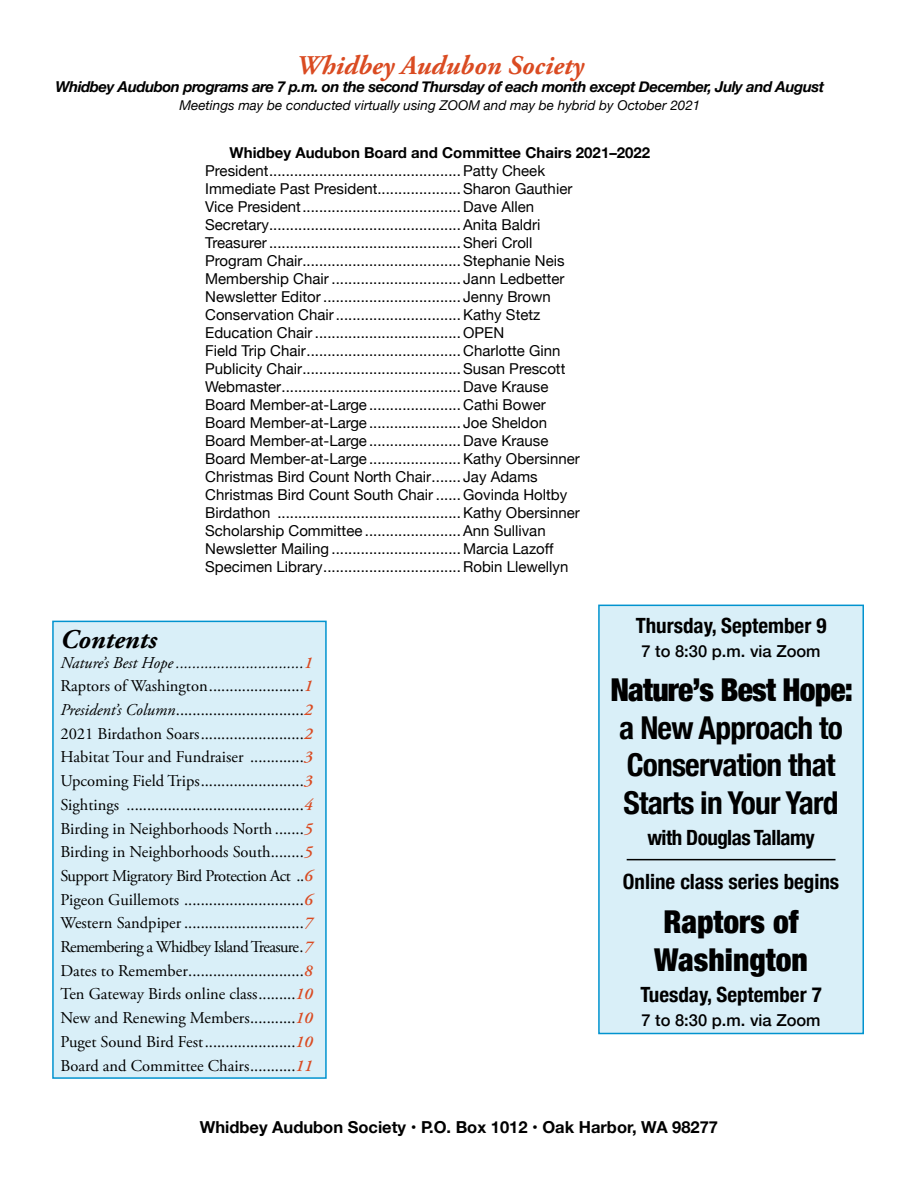
<style>
.page{position:relative;width:918px;height:1188px;background:#fff}
.page>*{position:absolute;margin:0;border:0;box-sizing:border-box;transform-origin:0 0}
.t1{font:700 condensed 31.5px/37.8px "Helvetica Neue";letter-spacing:-.025em;color:#000}
.t2{font:900 condensed 31.5px/37.8px "Helvetica Neue";color:#000}
.t3{font:900 condensed 31.5px "Helvetica Neue";letter-spacing:-.025em;color:#000}
.t4{font:italic 700 27px "Adobe Garamond Pro";color:#da4b22}
.t5{font:italic 700 27px "Adobe Garamond Pro";color:#000}
.t6{font:700 condensed 21px/43.8px "Helvetica Neue";color:#000;text-align:center}
.t7{font:16.5px/23.7px "Adobe Garamond Pro";color:#000;text-align:justify}
.t8{font:700 16.5px "Helvetica Neue";color:#000}
.t9{font:500 16.5px "Helvetica Neue";color:#000}
.t10{font:15px/18px "Helvetica Neue";color:#000}
.t11{font:italic 700 15px "Helvetica Neue";letter-spacing:-.03em;color:#000}
.t12{font:700 15px "Helvetica Neue";color:#000}
.t13{font:italic 13.5px "Helvetica Neue";color:#000}
.s1{font-style:italic}
.s2{font-weight:600;font-style:italic;color:#da4b22}
</style>
<div class="page">
<div style="left:53px;top:621px;width:273px;height:457px;background:#d9eff8"></div>
<div style="left:52px;top:621px;width:275px;height:458px;border:2px solid #0193cf"></div>
<div style="left:599px;top:605px;width:264px;height:429px;background:#d9eff8"></div>
<hr style="left:627px;top:859px;width:208px;height:1px;background:#000">
<div style="left:598px;top:605px;width:266px;height:429px;border:2px solid #0193cf"></div>
<h2 class="t4" style="left:296px;top:49px;width:290px">Whidbey Audubon Society</h2>
<p class="t11" style="left:55px;top:74px;width:771px">Whidbey Audubon programs are 7 p.m. on the second Thursday of each month except December, July and August</p>
<p class="t13" style="left:179px;top:95px;width:523px">Meetings may be conducted virtually using ZOOM and may be hybrid by October 2021</p>
<p class="t12" style="left:230px;top:140px;width:422px">Whidbey Audubon Board and Committee Chairs 2021–2022</p>
<p class="t10" style="left:205px;top:162px;width:376px">President.............................................. Patty Cheek Immediate Past President.................... Sharon Gauthier Vice President...................................... Dave Allen Secretary.............................................. Anita Baldri Treasurer.............................................. Sheri Croll Program Chair...................................... Stephanie Neis Membership Chair ............................... Jann Ledbetter Newsletter Editor ................................. Jenny Brown Conservation Chair.............................. Kathy Stetz Education Chair ................................... OPEN<br>Field Trip Chair..................................... Charlotte Ginn Publicity Chair...................................... Susan Prescott Webmaster........................................... Dave Krause Board Member-at-Large ...................... Cathi Bower Board Member-at-Large ...................... Joe Sheldon Board Member-at-Large ...................... Dave Krause Board Member-at-Large ...................... Kathy Obersinner Christmas Bird Count North Chair....... Jay Adams Christmas Bird Count South Chair ...... Govinda Holtby Birdathon ............................................ Kathy Obersinner Scholarship Committee ....................... Ann Sullivan Newsletter Mailing ............................... Marcia Lazoff Specimen Library................................. Robin Llewellyn</p>
<h2 class="t5" style="left:60px;top:624px;width:98px">Contents</h2>
<p class="t7" style="left:60px;top:651px;width:254px"><span class="s1">Nature’s Best Hope ...............................</span><span class="s2">1<br></span>Raptors of Washington.......................<span class="s2">1<br></span><span class="s1">President’s Column</span>...............................<span class="s2">2<br></span>2021 Birdathon Soars.........................<span class="s2">2<br></span>Habitat Tour and Fundraiser .............<span class="s2">3<br></span>Upcoming Field Trips.........................<span class="s2">3<br></span>Sightings ...........................................<span class="s2">4<br></span>Birding in Neighborhoods North .......<span class="s2">5<br></span>Birding in Neighborhoods South........<span class="s2">5<br></span>Support Migratory Bird Protection Act ..<span class="s2">6<br></span>Pigeon Guillemots .............................<span class="s2">6<br></span>Western Sandpiper .............................<span class="s2">7<br></span>Remembering a Whidbey Island Treasure.<span class="s2">7<br></span>Dates to Remember............................<span class="s2">8<br></span>Ten Gateway Birds online class.........<span class="s2">10<br></span>New and Renewing Members...........<span class="s2">10<br></span>Puget Sound Bird Fest......................<span class="s2">10<br></span>Board and Committee Chairs...........<span class="s2">11</span></p>
<h3 class="t6" style="left:636px;top:602px;width:192px">Thursday, September 9</h3>
<p class="t9" style="left:642px;top:638px;width:181px">7 to 8:30 p.m. via Zoom</p>
<h1 class="t3" style="left:610px;top:664px;width:244px">Nature’s Best Hope:</h1>
<h1 class="t1" style="left:619px;top:706px;width:225px">a New Approach to<br>Conservation that<br>Starts in Your Yard</h1>
<h3 class="t6" style="left:623px;top:815px;width:218px">with Douglas Tallamy<br>Online class series begins</h3>
<h1 class="t2" style="left:654px;top:901px;width:155px">Raptors of<br>Washington</h1>
<h3 class="t6" style="left:640px;top:971px;width:183px">Tuesday, September 7</h3>
<p class="t9" style="left:642px;top:1007px;width:181px">7 to 8:30 p.m. via Zoom</p>
<p class="t8" style="left:200px;top:1114px;width:520px">Whidbey Audubon Society • P.O. Box 1012 • Oak Harbor, WA 98277</p>
</div>
